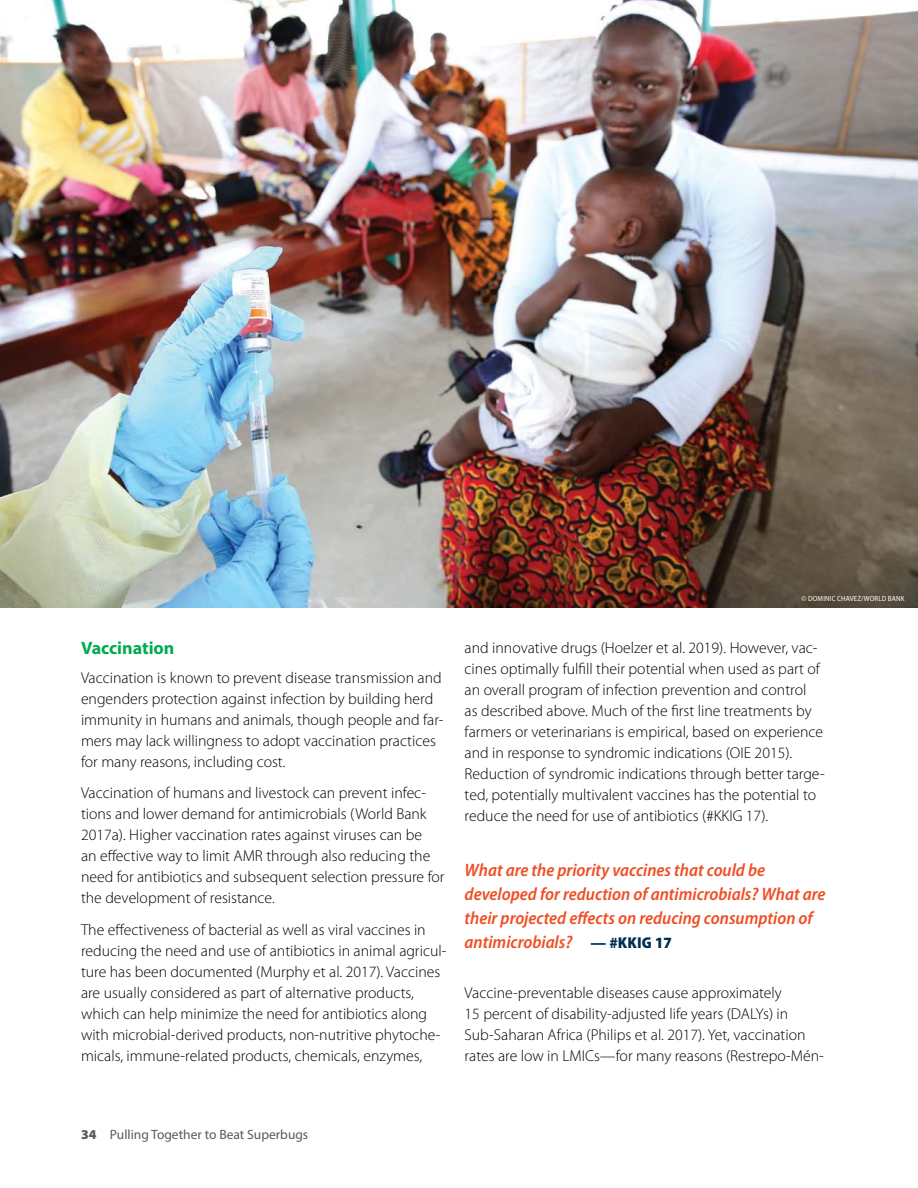
<style>
.page{position:relative;width:918px;height:1188px;background:#fff}
.page>*{position:absolute;margin:0;border:0;box-sizing:border-box;transform-origin:0 0}
.KKIG{font:italic 600 semi-condensed 18px/24px "Myriad Pro";color:#f04e23}
.Subhead02{font:700 18px "Myriad Pro";color:#00ab52}
.Body{font:300 15.75px/21px "Myriad Pro";color:#000}
.t1{font:13.5px "Myriad Pro";color:#58595b}
.Photo_credit{font:semi-condensed 7.5px "Myriad Pro";letter-spacing:.02em;color:#fff}
.s1{font-weight:900;font-style:normal;font-size:15.75px;color:#002f54}
.s2{font-weight:900}
</style>
<div class="page">
<img style="left:0;top:0;width:918px;height:607px">
<p class="Subhead02" style="left:81px;top:636px;width:95px">Vaccination</p>
<p class="Body" style="left:81px;top:667px;width:364px">Vaccination is known to prevent disease transmission and engenders protection against infection by building herd immunity in humans and animals, though people and far&shy;mers may lack willingness to adopt vaccination practices for many reasons, including cost.</p>
<p class="Body" style="left:81px;top:782px;width:365px">Vaccination of humans and livestock can prevent infec&shy;tions and lower demand for antimicrobials (World Bank 2017a). Higher vaccination rates against viruses can be<br>an effective way to limit AMR through also reducing the need for antibiotics and subsequent selection pressure for the development of resistance.</p>
<p class="Body" style="left:81px;top:919px;width:367px">The effectiveness of bacterial as well as viral vaccines in reducing the need and use of antibiotics in animal agricul&shy;ture has been documented (Murphy et al. 2017). Vaccines are usually considered as part of alternative products, which can help minimize the need for antibiotics along with microbial-derived products, non-nutritive phytoche&shy;micals, immune-related products, chemicals, enzymes,</p>
<p class="Photo_credit" style="left:802px;top:594px;width:104px">© DOMINIC CHAVEZ/WORLD BANK</p>
<p class="Body" style="left:465px;top:637px;width:362px">and innovative drugs (Hoelzer et al. 2019). However, vac&shy;cines optimally fulfill their potential when used as part of an overall program of infection prevention and control<br>as described above. Much of the first line treatments by farmers or veterinarians is empirical, based on experience and in response to syndromic indications (OIE 2015).<br>Reduction of syndromic indications through better targe&shy;ted, potentially multivalent vaccines has the potential to reduce the need for use of antibiotics (#KKIG 17).</p>
<p class="KKIG" style="left:465px;top:858px;width:362px">What are the priority vaccines that could be developed for reduction of antimicrobials? What are their projected effects on reducing consumption of antimicrobials? <span class="s1">— #KKIG 17</span></p>
<p class="Body" style="left:465px;top:982px;width:361px">Vaccine-preventable diseases cause approximately<br>15 percent of disability-adjusted life years (DALYs) in Sub-Saharan Africa (Philips et al. 2017). Yet, vaccination rates are low in LMICs—for many reasons (Restrepo-Mén-</p>
<p class="t1" style="left:81px;top:1126px;width:229px"><span class="s2">34</span> Pulling Together to Beat Superbugs</p>
</div>
